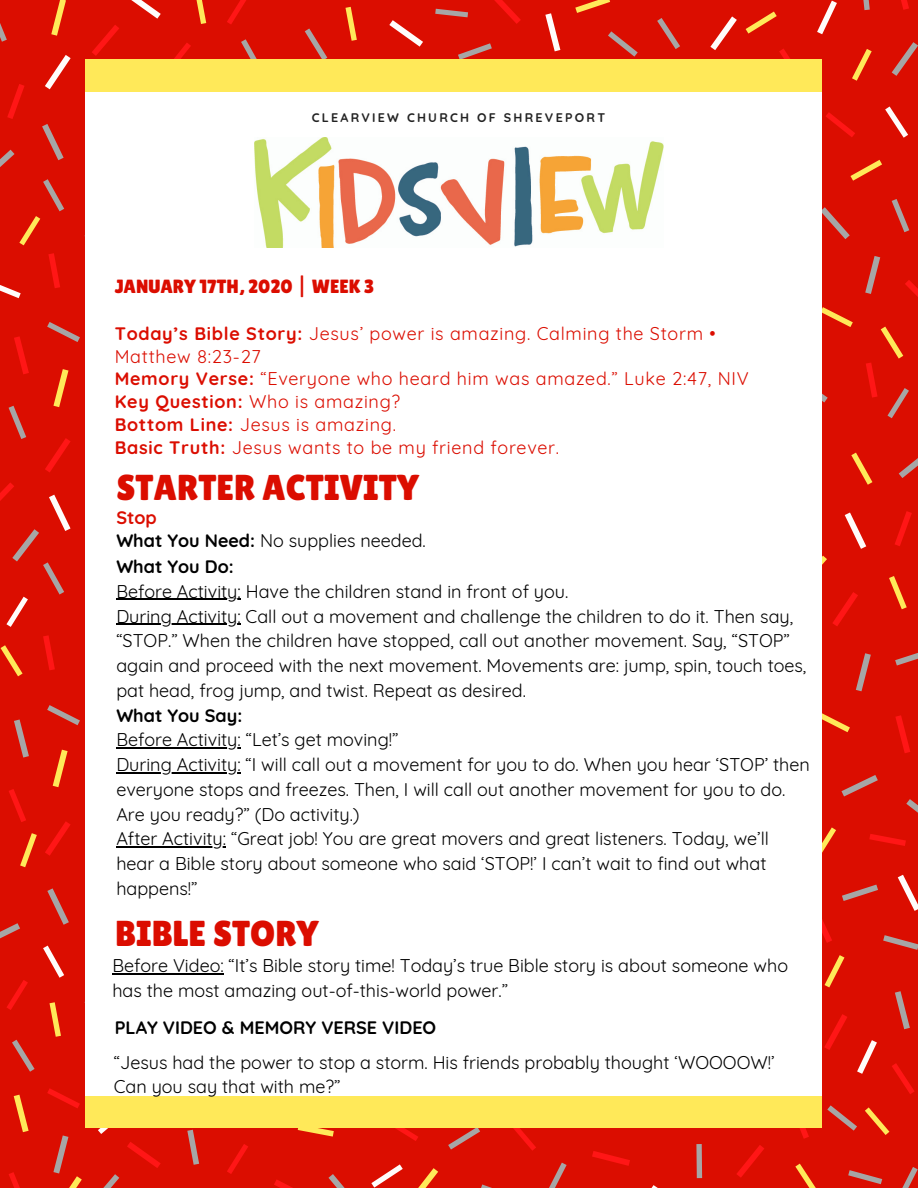
<style>
.page{position:relative;width:918px;height:1188px;background:#db0d00}
.page>*{position:absolute;margin:0;border:0;box-sizing:border-box;transform-origin:0 0}
.t1{font:36px "Lilita One";color:#db0d00}
.t2{font:19.05px "Lilita One";color:#db0d00}
.t3{font:18px/24.8px "Quicksand";color:#000}
.t4{font:18px/23px "Quicksand";letter-spacing:.04em;color:#db0d00}
.t5{font:700 18px/25.7px "Quicksand";color:#000}
.t6{font:700 18px "Quicksand";color:#db0d00}
.t7{font:700 12.45px "Quicksand";letter-spacing:.18em;color:#222}
.s1{font-weight:700}
.s2{font-weight:400}
</style>
<div class="page">
<svg style="left:48px;top:253px;width:12px;height:35px"></svg>
<svg style="left:92px;top:25px;width:27px;height:31px"></svg>
<svg style="left:227px;top:0;width:19px;height:24px"></svg>
<svg style="left:166px;top:43px;width:25px;height:17px"></svg>
<svg style="left:14px;top:336px;width:15px;height:38px"></svg>
<svg style="left:43px;top:635px;width:12px;height:35px"></svg>
<svg style="left:45px;top:438px;width:26px;height:34px"></svg>
<svg style="left:895px;top:715px;width:15px;height:38px"></svg>
<svg style="left:833px;top:592px;width:25px;height:34px"></svg>
<svg style="left:895px;top:511px;width:17px;height:35px"></svg>
<svg style="left:905px;top:280px;width:13px;height:17px"></svg>
<svg style="left:592px;top:1151px;width:38px;height:15px"></svg>
<svg style="left:737px;top:1145px;width:27px;height:33px"></svg>
<svg style="left:513px;top:1128px;width:23px;height:23px"></svg>
<svg style="left:824px;top:1014px;width:23px;height:36px"></svg>
<svg style="left:800px;top:1128px;width:9px;height:11px"></svg>
<svg style="left:7px;top:980px;width:21px;height:30px"></svg>
<svg style="left:45px;top:821px;width:26px;height:35px"></svg>
<svg style="left:9px;top:789px;width:17px;height:33px"></svg>
<svg style="left:274px;top:1180px;width:19px;height:8px"></svg>
<svg style="left:395px;top:1128px;width:23px;height:13px"></svg>
<svg style="left:892px;top:1063px;width:23px;height:31px"></svg>
<svg style="left:47px;top:1088px;width:33px;height:20px"></svg>
<svg style="left:9px;top:1172px;width:11px;height:16px"></svg>
<svg style="left:127px;top:1142px;width:34px;height:26px"></svg>
<svg style="left:227px;top:1144px;width:21px;height:30px"></svg>
<svg style="left:779px;top:49px;width:23px;height:11px"></svg>
<svg style="left:494px;top:0;width:27px;height:24px"></svg>
<svg style="left:826px;top:112px;width:29px;height:25px"></svg>
<svg style="left:901px;top:0;width:8px;height:10px"></svg>
<svg style="left:822px;top:919px;width:10px;height:24px"></svg>
<svg style="left:869px;top:834px;width:37px;height:12px"></svg>
<svg style="left:51px;top:0;width:15px;height:36px"></svg>
<svg style="left:196px;top:0;width:10px;height:24px"></svg>
<svg style="left:53px;top:369px;width:15px;height:38px"></svg>
<svg style="left:1px;top:645px;width:22px;height:31px"></svg>
<svg style="left:851px;top:453px;width:21px;height:32px"></svg>
<svg style="left:822px;top:556px;width:5px;height:9px"></svg>
<svg style="left:822px;top:713px;width:28px;height:19px"></svg>
<svg style="left:889px;top:576px;width:18px;height:33px"></svg>
<svg style="left:822px;top:307px;width:31px;height:20px"></svg>
<svg style="left:795px;top:1164px;width:21px;height:24px"></svg>
<svg style="left:53px;top:750px;width:15px;height:37px"></svg>
<svg style="left:50px;top:1002px;width:11px;height:35px"></svg>
<svg style="left:20px;top:833px;width:17px;height:34px"></svg>
<svg style="left:418px;top:1168px;width:20px;height:20px"></svg>
<svg style="left:298px;top:1128px;width:36px;height:9px"></svg>
<svg style="left:14px;top:1095px;width:15px;height:37px"></svg>
<svg style="left:865px;top:1107px;width:24px;height:28px"></svg>
<svg style="left:852px;top:49px;width:20px;height:32px"></svg>
<svg style="left:746px;top:12px;width:31px;height:22px"></svg>
<svg style="left:345px;top:7px;width:12px;height:34px"></svg>
<svg style="left:850px;top:160px;width:32px;height:21px"></svg>
<svg style="left:825px;top:955px;width:19px;height:32px"></svg>
<svg style="left:822px;top:827px;width:14px;height:26px"></svg>
<svg style="left:575px;top:0;width:35px;height:13px"></svg>
<svg style="left:0;top:285px;width:21px;height:13px"></svg>
<svg style="left:131px;top:0;width:30px;height:19px"></svg>
<svg style="left:845px;top:513px;width:21px;height:36px"></svg>
<svg style="left:651px;top:1185px;width:7px;height:3px"></svg>
<svg style="left:43px;top:946px;width:21px;height:32px"></svg>
<svg style="left:371px;top:1164px;width:32px;height:24px"></svg>
<svg style="left:857px;top:1040px;width:20px;height:34px"></svg>
<svg style="left:98px;top:1128px;width:10px;height:6px"></svg>
<svg style="left:817px;top:1px;width:20px;height:33px"></svg>
<svg style="left:545px;top:13px;width:15px;height:38px"></svg>
<svg style="left:389px;top:20px;width:34px;height:27px"></svg>
<svg style="left:885px;top:107px;width:23px;height:31px"></svg>
<svg style="left:898px;top:875px;width:20px;height:36px"></svg>
<svg style="left:710px;top:16px;width:27px;height:34px"></svg>
<svg style="left:0;top:55px;width:71px;height:190px"></svg>
<svg style="left:0;top:23px;width:7px;height:19px"></svg>
<svg style="left:241px;top:39px;width:21px;height:21px"></svg>
<svg style="left:0;top:482px;width:71px;height:145px"></svg>
<svg style="left:47px;top:322px;width:33px;height:20px"></svg>
<svg style="left:9px;top:406px;width:17px;height:33px"></svg>
<svg style="left:856px;top:653px;width:15px;height:38px"></svg>
<svg style="left:866px;top:327px;width:43px;height:91px"></svg>
<svg style="left:899px;top:458px;width:19px;height:20px"></svg>
<svg style="left:822px;top:393px;width:6px;height:9px"></svg>
<svg style="left:865px;top:256px;width:15px;height:38px"></svg>
<svg style="left:822px;top:207px;width:28px;height:32px"></svg>
<svg style="left:892px;top:199px;width:17px;height:33px"></svg>
<div style="left:696px;top:1144px;width:6px;height:34px;background:#a6a6a6"></div>
<svg style="left:549px;top:1163px;width:18px;height:25px"></svg>
<svg style="left:14px;top:719px;width:15px;height:39px"></svg>
<svg style="left:47px;top:888px;width:22px;height:37px"></svg>
<svg style="left:0;top:923px;width:20px;height:16px"></svg>
<svg style="left:12px;top:1040px;width:23px;height:32px"></svg>
<svg style="left:47px;top:705px;width:33px;height:20px"></svg>
<svg style="left:481px;top:1184px;width:11px;height:4px"></svg>
<svg style="left:328px;top:1174px;width:17px;height:14px"></svg>
<svg style="left:53px;top:1135px;width:29px;height:53px"></svg>
<svg style="left:902px;top:1167px;width:16px;height:21px"></svg>
<svg style="left:848px;top:1170px;width:34px;height:14px"></svg>
<svg style="left:895px;top:991px;width:15px;height:38px"></svg>
<svg style="left:827px;top:1105px;width:30px;height:26px"></svg>
<svg style="left:448px;top:1128px;width:32px;height:22px"></svg>
<svg style="left:103px;top:1174px;width:16px;height:14px"></svg>
<svg style="left:187px;top:1130px;width:12px;height:35px"></svg>
<svg style="left:892px;top:42px;width:26px;height:34px"></svg>
<svg style="left:305px;top:29px;width:22px;height:31px"></svg>
<svg style="left:458px;top:43px;width:34px;height:17px"></svg>
<svg style="left:435px;top:9px;width:33px;height:8px"></svg>
<svg style="left:657px;top:18px;width:23px;height:31px"></svg>
<svg style="left:608px;top:31px;width:30px;height:26px"></svg>
<svg style="left:863px;top:0;width:7px;height:10px"></svg>
<svg style="left:883px;top:935px;width:35px;height:15px"></svg>
<svg style="left:842px;top:885px;width:36px;height:16px"></svg>
<svg style="left:895px;top:653px;width:23px;height:13px"></svg>
<svg style="left:842px;top:775px;width:36px;height:21px"></svg>
<svg style="left:906px;top:799px;width:12px;height:14px"></svg>
<div style="left:85px;top:72px;width:737px;height:1043px;background:#fff"></div>
<div style="left:85px;top:1096px;width:737px;height:32px;background:#ffe959"></div>
<div style="left:85px;top:60px;width:737px;height:32px;background:#ffe959"></div>
<img style="left:254px;top:137px;width:410px;height:110px">
<hr style="left:116px;top:599px;width:125px;height:1px;background:#000">
<hr style="left:116px;top:624px;width:125px;height:1px;background:#000">
<hr style="left:116px;top:747px;width:125px;height:1px;background:#000">
<hr style="left:116px;top:772px;width:125px;height:1px;background:#000">
<hr style="left:116px;top:846px;width:110px;height:2px;background:#000">
<hr style="left:112px;top:974px;width:112px;height:1px;background:#000">
<p class="t7" style="left:312px;top:110px;width:295px">CLEARVIEW CHURCH OF SHREVEPORT</p>
<p class="t2" style="left:115px;top:275px;width:261px">JANUARY 17TH, 2020 | WEEK 3</p>
<p class="t4" style="left:115px;top:321px;width:635px"><span class="s1">Today’s Bible Story:</span> Jesus’ power is amazing. Calming the Storm • Matthew 8:23-27<br><span class="s1">Memory Verse:</span> “Everyone who heard him was amazed.” Luke 2:47, NIV <span class="s1">Key Question:</span> Who is amazing?<br><span class="s1">Bottom Line:</span> Jesus is amazing.<br><span class="s1">Basic Truth:</span> Jesus wants to be my friend forever.</p>
<h1 class="t1" style="left:116px;top:467px;width:304px">STARTER ACTIVITY</h1>
<p class="t5" style="left:116px;top:528px;width:311px">What You Need: <span class="s2">No supplies needed.<br></span>What You Do:</p>
<p class="t3" style="left:116px;top:579px;width:692px">Before Activity: Have the children stand in front of you.<br>During Activity: Call out a movement and challenge the children to do it. Then say, “STOP.” When the children have stopped, call out another movement. Say, “STOP” again and proceed with the next movement. Movements are: jump, spin, touch toes, pat head, frog jump, and twist. Repeat as desired.</p>
<p class="t5" style="left:116px;top:702px;width:127px">What You Say:</p>
<p class="t3" style="left:116px;top:727px;width:695px">Before Activity: “Let’s get moving!”<br>During Activity: “I will call out a movement for you to do. When you hear ‘STOP’ then everyone stops and freezes. Then, I will call out another movement for you to do.<br>Are you ready?” (Do activity.)<br>After Activity: “Great job! You are great movers and great listeners. Today, we’ll hear a Bible story about someone who said ‘STOP!’ I can’t wait to find out what happens!”</p>
<p class="t6" style="left:116px;top:506px;width:42px">Stop</p>
<h1 class="t1" style="left:115px;top:913px;width:206px">BIBLE STORY</h1>
<p class="t3" style="left:112px;top:953px;width:677px">Before Video: “It’s Bible story time! Today’s true Bible story is about someone who has the most amazing out-of-this-world power.”</p>
<p class="t5" style="left:115px;top:1014px;width:323px">PLAY VIDEO &amp; MEMORY VERSE VIDEO</p>
<p class="t3" style="left:114px;top:1049px;width:662px">“Jesus had the power to stop a storm. His friends probably thought ‘WOOOOW!’<br>Can you say that with me?”</p>
</div>
